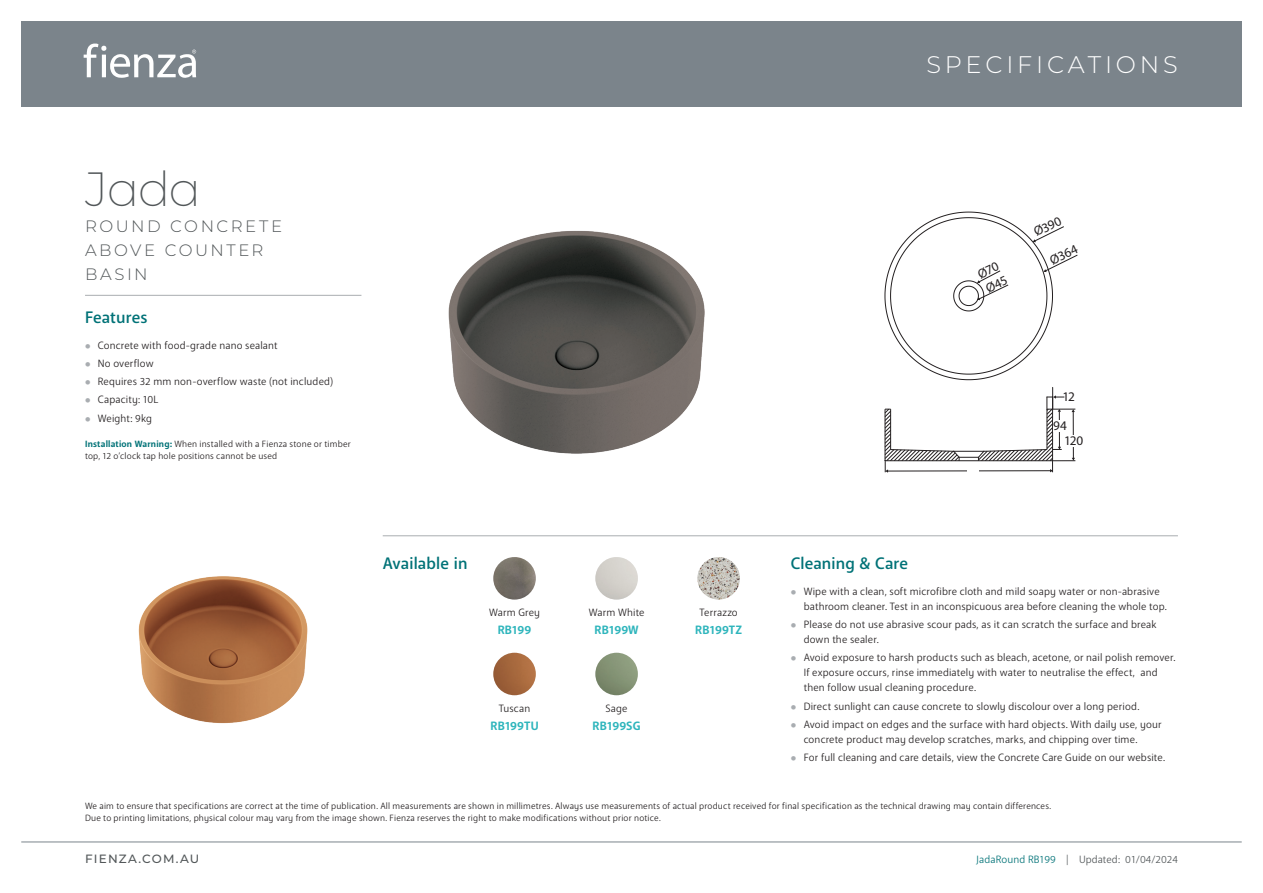
<style>
.page{position:relative;width:1263px;height:893px;background:#fff}
.page>*{position:absolute;margin:0;border:0;box-sizing:border-box;transform-origin:0 0}
.t1{font:200 48px "Montserrat";color:#525759}
.t2{font:300 24px "Montserrat";letter-spacing:.16em;color:#fff}
.t3{font:500 16.5px "Anago";letter-spacing:.005em;color:#007277}
.t4{font:300 16.5px/24px "Montserrat";letter-spacing:.155em;color:#525759}
.t5{font:13.2px/14.9px "Myriad Pro";letter-spacing:-.05em;color:#231f20}
.t6{font:700 12px "Anago";letter-spacing:.005em;color:#2eb5bc}
.t7{font:500 12px "Montserrat";letter-spacing:.1em;color:#525759}
.t8{font:10.5px/15px "Anago";letter-spacing:.01em;color:#231f20}
.t9{font:10.5px "Anago";color:#525759}
.t10{font:9px/12px "Anago";letter-spacing:.02em;color:#231f20}
.s1{font-weight:500;font-size:7.5px;color:#a9adb1}
.s2{font-weight:700;color:#007277}
.s3{color:#007277}
</style>
<div class="page">
<svg style="left:884px;top:387px;width:191px;height:86px"></svg>
<div style="left:1053px;top:420px;width:14px;height:11px;background:#fff"></div>
<div style="left:1063px;top:435px;width:21px;height:11px;background:#fff"></div>
<div style="left:967px;top:465px;width:12px;height:8px;background:#fff"></div>
<img style="left:448px;top:230px;width:257px;height:224px">
<img style="left:138px;top:576px;width:170px;height:148px">
<img style="left:493px;top:557px;width:43px;height:43px;border-radius:21px">
<img style="left:697px;top:557px;width:43px;height:43px;border-radius:21px">
<img style="left:595px;top:557px;width:43px;height:43px;border-radius:21px">
<img style="left:595px;top:653px;width:43px;height:42px;border-radius:21px">
<img style="left:493px;top:653px;width:43px;height:42px;border-radius:21px">
<hr style="left:85px;top:295px;width:276px;height:1px;background:#a9adb1">
<hr style="left:383px;top:535px;width:795px;height:1px;background:#a9adb1">
<div style="left:21px;top:21px;width:1221px;height:85px;background:#7b848b"></div>
<svg style="left:84px;top:43px;width:112px;height:35px"></svg>
<hr style="left:21px;top:842px;width:1221px;height:1px;background:#7b848b">
<svg style="left:884px;top:212px;width:194px;height:169px"></svg>
<h2 class="t2" style="left:926px;top:48px;width:253px">SPECIFICATIONS</h2>
<h1 class="t1" style="left:85px;top:157px;width:118px">Jada</h1>
<h3 class="t4" style="left:85px;top:214px;width:199px">ROUND CONCRETE<br>ABOVE COUNTER<br>BASIN</h3>
<h3 class="t3" style="left:85px;top:307px;width:64px">Features</h3>
<p class="t8" style="left:85px;top:338px;width:194px"><span class="s1">●</span> Concrete with food-grade nano sealant</p>
<p class="t8" style="left:85px;top:356px;width:70px"><span class="s1">●</span> No overflow</p>
<p class="t8" style="left:85px;top:374px;width:250px"><span class="s1">●</span> Requires 32 mm non-overflow waste (not included)</p>
<p class="t8" style="left:85px;top:392px;width:75px"><span class="s1">●</span> Capacity: 10L</p>
<p class="t8" style="left:85px;top:411px;width:68px"><span class="s1">●</span> Weight: 9kg</p>
<p class="t10" style="left:85px;top:438px;width:267px"><span class="s2">Installation Warning:</span> When installed with a Fienza stone or timber top, 12 o’clock tap hole positions cannot be used</p>
<p class="t5" style="left:1031px;top:225px;width:30px;rotate:-25deg">Ø390</p>
<p class="t5" style="left:1047px;top:254px;width:31px;rotate:-25deg">Ø364</p>
<p class="t5" style="left:1062px;top:389px;width:14px">12</p>
<p class="t5" style="left:1064px;top:418px;width:20px;text-indent:-11px">94<br>120</p>
<h3 class="t3" style="left:383px;top:553px;width:86px">Available in</h3>
<h3 class="t3" style="left:791px;top:553px;width:119px">Cleaning &amp; Care</h3>
<p class="t8" style="left:804px;top:584px;width:365px;text-indent:-13px"><span class="s1">●</span> Wipe with a clean, soft microfibre cloth and mild soapy water or non-abrasive bathroom cleaner. Test in an inconspicuous area before cleaning the whole top.</p>
<p class="t8" style="left:804px;top:617px;width:354px;text-indent:-13px"><span class="s1">●</span> Please do not use abrasive scour pads, as it can scratch the surface and break down the sealer.</p>
<p class="t8" style="left:804px;top:650px;width:373px;text-indent:-13px"><span class="s1">●</span> Avoid exposure to harsh products such as bleach, acetone, or nail polish remover.<br>If exposure occurs, rinse immediately with water to neutralise the effect, and then follow usual cleaning procedure.</p>
<p class="t8" style="left:791px;top:699px;width:350px"><span class="s1">●</span> Direct sunlight can cause concrete to slowly discolour over a long period.</p>
<p class="t8" style="left:804px;top:717px;width:359px;text-indent:-13px"><span class="s1">●</span> Avoid impact on edges and the surface with hard objects. With daily use, your concrete product may develop scratches, marks, and chipping over time.</p>
<p class="t8" style="left:791px;top:750px;width:376px"><span class="s1">●</span> For full cleaning and care details, view the Concrete Care Guide on our website.</p>
<p class="t8" style="left:589px;top:605px;width:57px">Warm White</p>
<p class="t6" style="left:594px;top:622px;width:46px">RB199W</p>
<p class="t8" style="left:489px;top:605px;width:53px">Warm Grey</p>
<p class="t6" style="left:498px;top:622px;width:35px">RB199</p>
<p class="t8" style="left:699px;top:605px;width:40px">Terrazzo</p>
<p class="t6" style="left:695px;top:622px;width:48px">RB199TZ</p>
<p class="t8" style="left:605px;top:701px;width:24px">Sage</p>
<p class="t6" style="left:593px;top:718px;width:50px">RB199SG</p>
<p class="t8" style="left:499px;top:701px;width:33px">Tuscan</p>
<p class="t6" style="left:490px;top:718px;width:50px">RB199TU</p>
<p class="t10" style="left:85px;top:800px;width:968px">We aim to ensure that specifications are correct at the time of publication. All measurements are shown in millimetres. Always use measurements of actual product received for final specification as the technical drawing may contain differences.<br>Due to printing limitations, physical colour may vary from the image shown. Fienza reserves the right to make modifications without prior notice.</p>
<p class="t7" style="left:85px;top:851px;width:116px">FIENZA.COM.AU</p>
<p class="t9" style="left:976px;top:853px;width:203px"><span class="s3">JadaRound RB199</span> | Updated: 01/04/2024</p>
</div>
